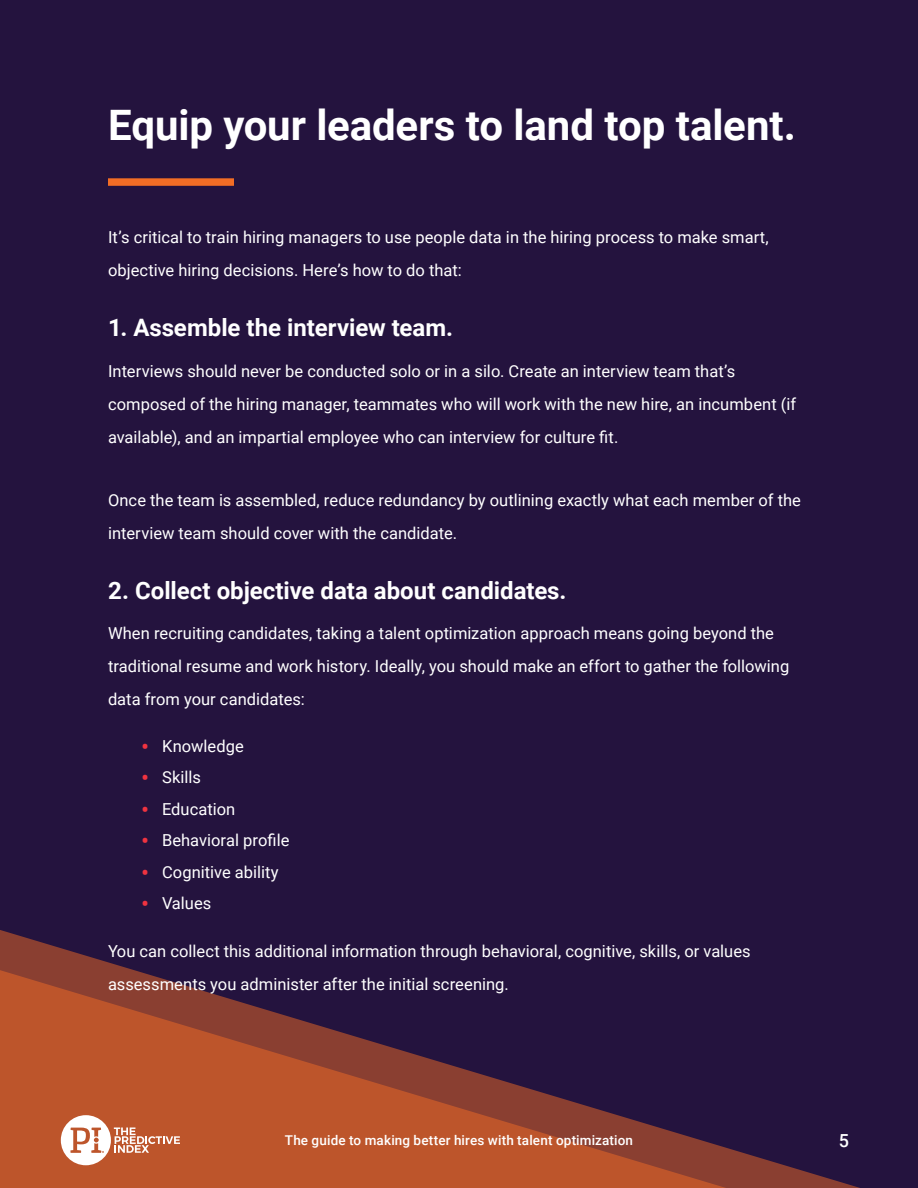
<style>
.page{position:relative;width:918px;height:1188px;background:#24133e}
.page>*{position:absolute;margin:0;border:0;box-sizing:border-box;transform-origin:0 0}
.Header_1{font:700 42px "Roboto";letter-spacing:-.005em;color:#fff}
.Header_3{font:700 24px "Roboto";color:#fff}
.t1{font:500 18px "Roboto";color:#fff}
.Body{font:16.5px/33px "Roboto";color:#fff}
.t2{font:500 13.5px "Roboto";letter-spacing:.01em;color:#fff}
.s1{font-size:24px;color:#ef3340}
</style>
<div class="page">
<svg style="left:0;top:930px;width:860px;height:258px"></svg>
<svg style="left:61px;top:1115px;width:119px;height:50px;background:#d49075"></svg>
<div style="left:108px;top:178px;width:126px;height:8px;background:#f26d25"></div>
<p class="Header_1" style="left:108px;top:95px;width:690px">Equip your leaders to land top talent.</p>
<p class="Body" style="left:108px;top:220px;width:662px">It’s critical to train hiring managers to use people data in the hiring process to make smart, objective hiring decisions. Here’s how to do that:</p>
<p class="Header_3" style="left:108px;top:311px;width:347px">1. Assemble the interview team.</p>
<p class="Body" style="left:108px;top:354px;width:690px">Interviews should never be conducted solo or in a silo. Create an interview team that’s composed of the hiring manager, teammates who will work with the new hire, an incumbent (if available), and an impartial employee who can interview for culture fit.</p>
<p class="Body" style="left:108px;top:483px;width:694px">Once the team is assembled, reduce redundancy by outlining exactly what each member of the interview team should cover with the candidate.</p>
<p class="Header_3" style="left:108px;top:573px;width:460px">2. Collect objective data about candidates.</p>
<p class="Body" style="left:108px;top:616px;width:683px">When recruiting candidates, taking a talent optimization approach means going beyond the traditional resume and work history. Ideally, you should make an effort to gather the following data from your candidates:</p>
<p class="Body" style="left:141px;top:729px;width:104px"><span class="s1">•</span> Knowledge</p>
<p class="Body" style="left:141px;top:760px;width:61px"><span class="s1">•</span> Skills</p>
<p class="Body" style="left:141px;top:792px;width:96px"><span class="s1">•</span> Education</p>
<p class="Body" style="left:141px;top:823px;width:150px"><span class="s1">•</span> Behavioral profile</p>
<p class="Body" style="left:141px;top:855px;width:139px"><span class="s1">•</span> Cognitive ability</p>
<p class="Body" style="left:141px;top:886px;width:72px"><span class="s1">•</span> Values</p>
<p class="Body" style="left:108px;top:934px;width:644px">You can collect this additional information through behavioral, cognitive, skills, or values assessments you administer after the initial screening.</p>
<p class="t2" style="left:285px;top:1131px;width:350px">The guide to making better hires with talent optimization</p>
<p class="t1" style="left:839px;top:1128px;width:12px">5</p>
</div>
